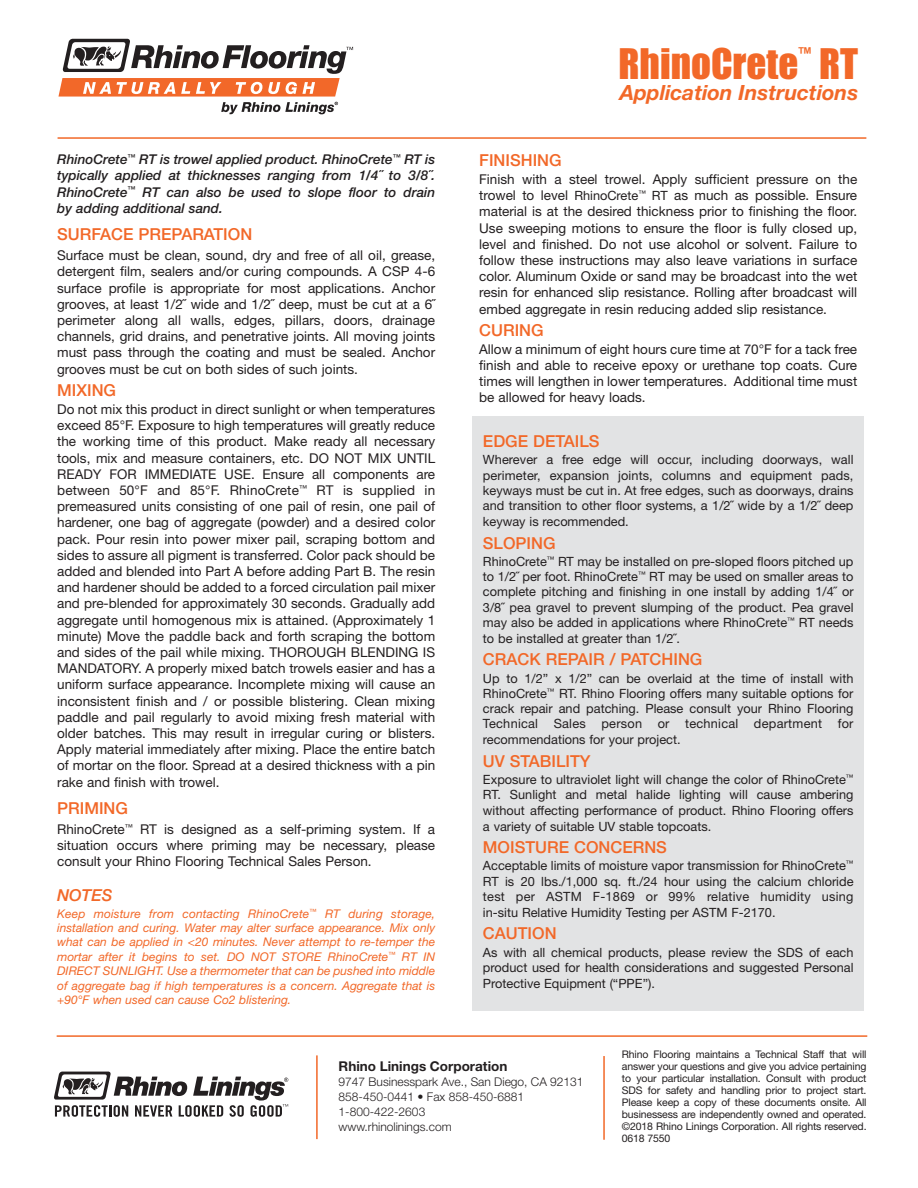
<style>
.page{position:relative;width:918px;height:1188px;background:#fff}
.page>*{position:absolute;margin:0;border:0;box-sizing:border-box;transform-origin:0 0}
.t1{font:39px "Impact";color:#f26828}
.t2{font:italic 700 21px "Helvetica Neue";color:#f26828}
.t3{font:500 16.5px "Helvetica Neue";color:#f26828}
.t4{font:italic 500 16.5px "Helvetica Neue";color:#f26828}
.t5{font:16.2px "Impact";color:#f26828}
.t6{font:13.5px/16.2px "Helvetica Neue";color:#231f20;text-align:justify}
.t7{font:italic 500 13.5px/16.2px "Helvetica Neue";color:#231f20;text-align:justify}
.t8{font:700 13.5px "Helvetica Neue";color:#231f20}
.t9{font:12.75px/15.5px "Helvetica Neue";color:#231f20;text-align:justify}
.t10{font:italic 12px/14.4px "Helvetica Neue";color:#f26828;text-align:justify}
.t11{font:300 12px/15px "Helvetica Neue";color:#231f20}
.t12{font:10.5px/12px "Helvetica Neue";letter-spacing:-.015em;color:#231f20;text-align:justify}
.s1{font-size:12.75px}
</style>
<div class="page">
<div style="left:472px;top:416px;width:392px;height:595px;background:#e2e3e4"></div>
<hr style="left:316px;top:1055px;width:2px;height:84px;background:#f26828">
<svg style="left:54px;top:1072px;width:234px;height:45px"></svg>
<svg style="left:58px;top:39px;width:295px;height:75px"></svg>
<hr style="left:58px;top:137px;width:808px;height:2px;background:#f26828">
<hr style="left:57px;top:1035px;width:810px;height:2px;background:#f26828">
<hr style="left:603px;top:1056px;width:2px;height:84px;background:#f26828">
<p class="t7" style="left:57px;top:153px;width:380px">RhinoCrete<sup>™</sup> RT is trowel applied product. RhinoCrete<sup>™</sup> RT is typically applied at thicknesses ranging from 1/4˝ to 3/8˝.<br>RhinoCrete<sup>™</sup> RT can also be used to slope floor to drain by adding additional sand.</p>
<p class="t3" style="left:57px;top:228px;width:197px">SURFACE PREPARATION</p>
<p class="t6" style="left:57px;top:249px;width:380px">Surface must be clean, sound, dry and free of all oil, grease, detergent film, sealers and/or curing compounds. A CSP 4-6 surface profile is appropriate for most applications. Anchor grooves, at least 1/2˝ wide and 1/2˝ deep, must be cut at a 6˝ perimeter along all walls, edges, pillars, doors, drainage channels, grid drains, and penetrative joints. All moving joints must pass through the coating and must be sealed. Anchor grooves must be cut on both sides of such joints.</p>
<p class="t3" style="left:57px;top:385px;width:60px">MIXING</p>
<p class="t6" style="left:57px;top:402px;width:380px">Do not mix this product in direct sunlight or when temperatures exceed 85°F. Exposure to high temperatures will greatly reduce the working time of this product. Make ready all necessary tools, mix and measure containers, etc. DO NOT MIX UNTIL READY FOR IMMEDIATE USE. Ensure all components are between 50°F and 85°F. RhinoCrete<sup>™</sup> RT is supplied in premeasured units consisting of one pail of resin, one pail of hardener, one bag of aggregate (powder) and a desired color pack. Pour resin into power mixer pail, scraping bottom and sides to assure all pigment is transferred. Color pack should be added and blended into Part A before adding Part B. The resin and hardener should be added to a forced circulation pail mixer and pre-blended for approximately 30 seconds. Gradually add aggregate until homogenous mix is attained. (Approximately 1 minute) Move the paddle back and forth scraping the bottom and sides of the pail while mixing. THOROUGH BLENDING IS MANDATORY. A properly mixed batch trowels easier and has a uniform surface appearance. Incomplete mixing will cause an inconsistent finish and / or possible blistering. Clean mixing paddle and pail regularly to avoid mixing fresh material with older batches. This may result in irregular curing or blisters.<br>Apply material immediately after mixing. Place the entire batch of mortar on the floor. Spread at a desired thickness with a pin rake and finish with trowel.</p>
<p class="t3" style="left:57px;top:802px;width:72px">PRIMING</p>
<p class="t6" style="left:57px;top:823px;width:379px">RhinoCrete<sup>™</sup> RT is designed as a self-priming system. If a situation occurs where priming may be necessary, please consult your Rhino Flooring Technical Sales Person.</p>
<p class="t4" style="left:57px;top:889px;width:57px">NOTES</p>
<p class="t10" style="left:57px;top:907px;width:380px">Keep moisture from contacting RhinoCrete<sup>™</sup> RT during storage, installation and curing. Water may alter surface appearance. Mix only what can be applied in &lt;20 minutes. Never attempt to re-temper the mortar after it begins to set. DO NOT STORE RhinoCrete<sup>™</sup> RT IN DIRECT SUNLIGHT. Use a thermometer that can be pushed into middle of aggregate bag if high temperatures is a concern. Aggregate that is +90°F when used can cause Co2 blistering.</p>
<h1 class="t1" style="left:619px;top:42px;width:181px">RhinoCrete</h1>
<p class="t5" style="left:798px;top:44px;width:14px">™</p>
<h1 class="t1" style="left:819px;top:42px;width:40px">RT</h1>
<h2 class="t2" style="left:620px;top:85px;width:240px">Application Instructions</h2>
<p class="t3" style="left:479px;top:155px;width:84px">FINISHING</p>
<p class="t6" style="left:479px;top:172px;width:380px">Finish with a steel trowel. Apply sufficient pressure on the trowel to level <span class="s1">RhinoCrete</span><sup>™</sup> <span class="s1">RT</span> as much as possible. Ensure material is at the desired thickness prior to finishing the floor.<br>Use sweeping motions to ensure the floor is fully closed up, level and finished. Do not use alcohol or solvent. Failure to follow these instructions may also leave variations in surface color. Aluminum Oxide or sand may be broadcast into the wet resin for enhanced slip resistance. Rolling after broadcast will embed aggregate in resin reducing added slip resistance.</p>
<p class="t3" style="left:479px;top:324px;width:66px">CURING</p>
<p class="t6" style="left:479px;top:342px;width:380px">Allow a minimum of eight hours cure time at 70°F for a tack free finish and able to receive epoxy or urethane top coats. Cure times will lengthen in lower temperatures. Additional time must be allowed for heavy loads.</p>
<p class="t3" style="left:483px;top:435px;width:118px">EDGE DETAILS</p>
<p class="t9" style="left:483px;top:453px;width:372px">Wherever a free edge will occur, including doorways, wall perimeter, expansion joints, columns and equipment pads, keyways must be cut in. At free edges, such as doorways, drains and transition to other floor systems, a 1/2˝ wide by a 1/2˝ deep keyway is recommended.</p>
<p class="t3" style="left:483px;top:537px;width:74px">SLOPING</p>
<p class="t9" style="left:483px;top:555px;width:372px">RhinoCrete<sup>™</sup> RT may be installed on pre-sloped floors pitched up to 1/2˝ per foot. RhinoCrete<sup>™</sup> RT may be used on smaller areas to complete pitching and finishing in one install by adding 1/4˝ or 3/8˝ pea gravel to prevent slumping of the product. Pea gravel may also be added in applications where RhinoCrete<sup>™</sup> RT needs to be installed at greater than 1/2˝.</p>
<p class="t3" style="left:483px;top:654px;width:221px">CRACK REPAIR / PATCHING</p>
<p class="t9" style="left:483px;top:672px;width:372px">Up to 1/2” x 1/2” can be overlaid at the time of install with RhinoCrete<sup>™</sup> RT. Rhino Flooring offers many suitable options for crack repair and patching. Please consult your Rhino Flooring Technical Sales person or technical department for recommendations for your project.</p>
<p class="t3" style="left:483px;top:755px;width:109px">UV STABILITY</p>
<p class="t9" style="left:483px;top:773px;width:372px">Exposure to ultraviolet light will change the color of RhinoCrete<sup>™ </sup>RT. Sunlight and metal halide lighting will cause ambering without affecting performance of product. Rhino Flooring offers a variety of suitable UV stable topcoats.</p>
<p class="t3" style="left:483px;top:841px;width:186px">MOISTURE CONCERNS</p>
<p class="t9" style="left:483px;top:859px;width:372px">Acceptable limits of moisture vapor transmission for RhinoCrete<sup>™ </sup>RT is 20 lbs./1,000 sq. ft./24 hour using the calcium chloride test per ASTM F-1869 or 99% relative humidity using in-situ Relative Humidity Testing per ASTM F-2170.</p>
<p class="t3" style="left:483px;top:928px;width:75px">CAUTION</p>
<p class="t9" style="left:483px;top:946px;width:372px">As with all chemical products, please review the SDS of each product used for health considerations and suggested Personal Protective Equipment (“PPE”).</p>
<p class="t8" style="left:339px;top:1062px;width:170px">Rhino Linings Corporation</p>
<p class="t11" style="left:339px;top:1075px;width:247px">9747 Businesspark Ave., San Diego, CA 92131<br>858-450-0441 • Fax 858-450-6881<br>1-800-422-2603<br>www.rhinolinings.com</p>
<p class="t12" style="left:622px;top:1050px;width:246px">Rhino Flooring maintains a Technical Staff that will answer your questions and give you advice pertaining to your particular installation. Consult with product SDS for safety and handling prior to project start.<br>Please keep a copy of these documents onsite. All businessess are independently owned and operated. ©2018 Rhino Linings Corporation. All rights reserved.<br>0618 7550</p>
</div>
